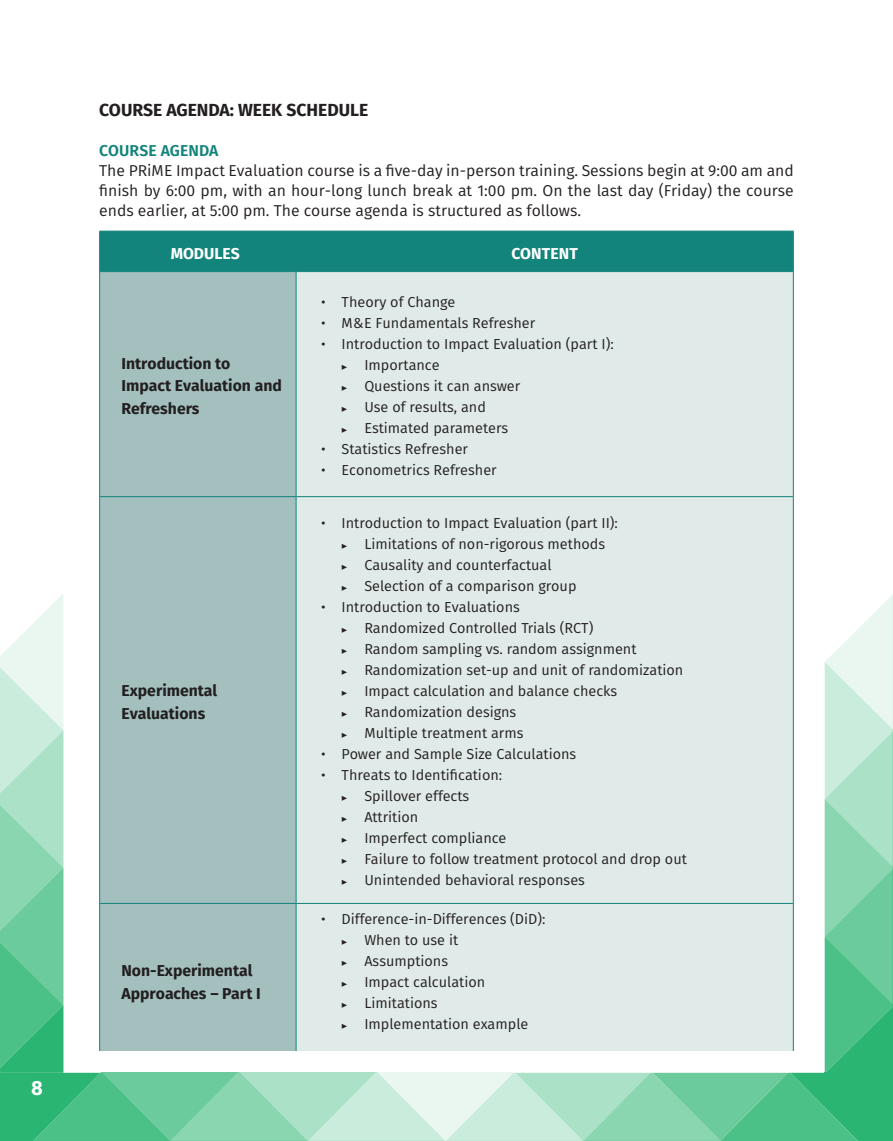
<style>
.page{position:relative;width:893px;height:1141px;background:#fff}
.page>*{position:absolute;margin:0;border:0;box-sizing:border-box;transform-origin:0 0}
.t1{font:700 19.25px "Avenir Next";color:#fff}
.t2{font:700 17.5px "Fira Sans";color:#231f20}
.t3{font:15.75px/20.1px "Fira Sans";color:#231f20;text-align:justify}
.t4{font:700 15.75px/22.8px "Fira Sans";color:#231f20}
.t5{font:700 15.75px "Fira Sans";color:#fff}
.t6{font:600 15.75px "Fira Sans";letter-spacing:.01em;color:#12847b}
.t7{font:14.35px/21px "Fira Sans";color:#231f20}
.s1{font-family:"Minion Pro";font-size:10.5px}
</style>
<div class="page">
<svg style="left:0;top:594px;width:893px;height:547px"></svg>
<hr style="left:858px;top:1140px;width:35px;height:1px;background:#2bb572">
<div style="left:100px;top:232px;width:693px;height:39px;background:#12847b"></div>
<div style="left:100px;top:272px;width:196px;height:780px;background:#a3c0be"></div>
<div style="left:297px;top:272px;width:496px;height:780px;background:#e0eae8"></div>
<hr style="left:99px;top:231px;width:197px;height:1px;background:#12847b">
<hr style="left:99px;top:232px;width:1px;height:39px;background:#12847b">
<hr style="left:296px;top:231px;width:498px;height:1px;background:#12847b">
<hr style="left:296px;top:232px;width:1px;height:39px;background:#12847b">
<hr style="left:793px;top:232px;width:1px;height:39px;background:#12847b">
<hr style="left:99px;top:271px;width:197px;height:1px;background:#12847b">
<hr style="left:99px;top:272px;width:1px;height:224px;background:#12847b">
<hr style="left:296px;top:271px;width:498px;height:1px;background:#12847b">
<hr style="left:296px;top:272px;width:1px;height:224px;background:#12847b">
<hr style="left:793px;top:272px;width:1px;height:224px;background:#12847b">
<hr style="left:99px;top:496px;width:197px;height:1px;background:#12847b">
<hr style="left:99px;top:497px;width:1px;height:406px;background:#12847b">
<hr style="left:296px;top:496px;width:498px;height:1px;background:#12847b">
<hr style="left:296px;top:497px;width:1px;height:406px;background:#12847b">
<hr style="left:793px;top:497px;width:1px;height:406px;background:#12847b">
<hr style="left:99px;top:903px;width:197px;height:1px;background:#12847b">
<hr style="left:99px;top:904px;width:1px;height:152px;background:#12847b">
<hr style="left:296px;top:903px;width:498px;height:1px;background:#12847b">
<hr style="left:296px;top:904px;width:1px;height:152px;background:#12847b">
<hr style="left:793px;top:904px;width:1px;height:152px;background:#12847b">
<div style="left:89px;top:1052px;width:715px;height:11px;background:#fff"></div>
<h1 class="t1" style="left:31px;top:1071px;width:14px">8</h1>
<p class="t2" style="left:99px;top:95px;width:271px">COURSE AGENDA: WEEK SCHEDULE</p>
<p class="t6" style="left:99px;top:137px;width:121px">COURSE AGENDA</p>
<p class="t3" style="left:99px;top:160px;width:696px">The PRiME Impact Evaluation course is a five-day in-person training. Sessions begin at 9:00 am and finish by 6:00 pm, with an hour-long lunch break at 1:00 pm. On the last day (Friday) the course ends earlier, at 5:00 pm. The course agenda is structured as follows.</p>
<p class="t5" style="left:171px;top:240px;width:71px">MODULES</p>
<p class="t5" style="left:511px;top:240px;width:68px">CONTENT</p>
<p class="t4" style="left:122px;top:351px;width:162px">Introduction to<br>Impact Evaluation and<br>Refreshers</p>
<p class="t4" style="left:122px;top:678px;width:97px">Experimental<br>Evaluations</p>
<p class="t4" style="left:122px;top:958px;width:141px">Non-Experimental<br>Approaches – Part I</p>
<p class="t7" style="left:321px;top:291px;width:136px">• Theory of Change</p>
<p class="t7" style="left:321px;top:312px;width:216px">• M&amp;E Fundamentals Refresher</p>
<p class="t7" style="left:341px;top:333px;width:274px;text-indent:-20px">• Introduction to Impact Evaluation (part I): <span class="s1">▶</span> Importance<br><span class="s1">▶</span> Questions it can answer<br><span class="s1">▶</span> Use of results, and<br><span class="s1">▶</span> Estimated parameters</p>
<p class="t7" style="left:321px;top:438px;width:148px">• Statistics Refresher</p>
<p class="t7" style="left:321px;top:459px;width:177px">• Econometrics Refresher</p>
<p class="t7" style="left:341px;top:512px;width:278px;text-indent:-20px">• Introduction to Impact Evaluation (part II): <span class="s1">▶</span> Limitations of non-rigorous methods<br><span class="s1">▶</span> Causality and counterfactual<br><span class="s1">▶</span> Selection of a comparison group</p>
<p class="t7" style="left:341px;top:596px;width:344px;text-indent:-20px">• Introduction to Evaluations<br><span class="s1">▶</span> Randomized Controlled Trials (RCT)<br><span class="s1">▶</span> Random sampling vs. random assignment<br><span class="s1">▶</span> Randomization set-up and unit of randomization <span class="s1">▶</span> Impact calculation and balance checks<br><span class="s1">▶</span> Randomization designs<br><span class="s1">▶</span> Multiple treatment arms</p>
<p class="t7" style="left:321px;top:743px;width:257px">• Power and Sample Size Calculations</p>
<p class="t7" style="left:341px;top:764px;width:347px;text-indent:-20px">• Threats to Identification:<br><span class="s1">▶</span> Spillover effects<br><span class="s1">▶</span> Attrition<br><span class="s1">▶</span> Imperfect compliance<br><span class="s1">▶</span> Failure to follow treatment protocol and drop out <span class="s1">▶</span> Unintended behavioral responses</p>
<p class="t7" style="left:341px;top:908px;width:206px;text-indent:-20px">• Difference-in-Differences (DiD): <span class="s1">▶</span> When to use it<br><span class="s1">▶</span> Assumptions<br><span class="s1">▶</span> Impact calculation<br><span class="s1">▶</span> Limitations<br><span class="s1">▶</span> Implementation example</p>
</div>
